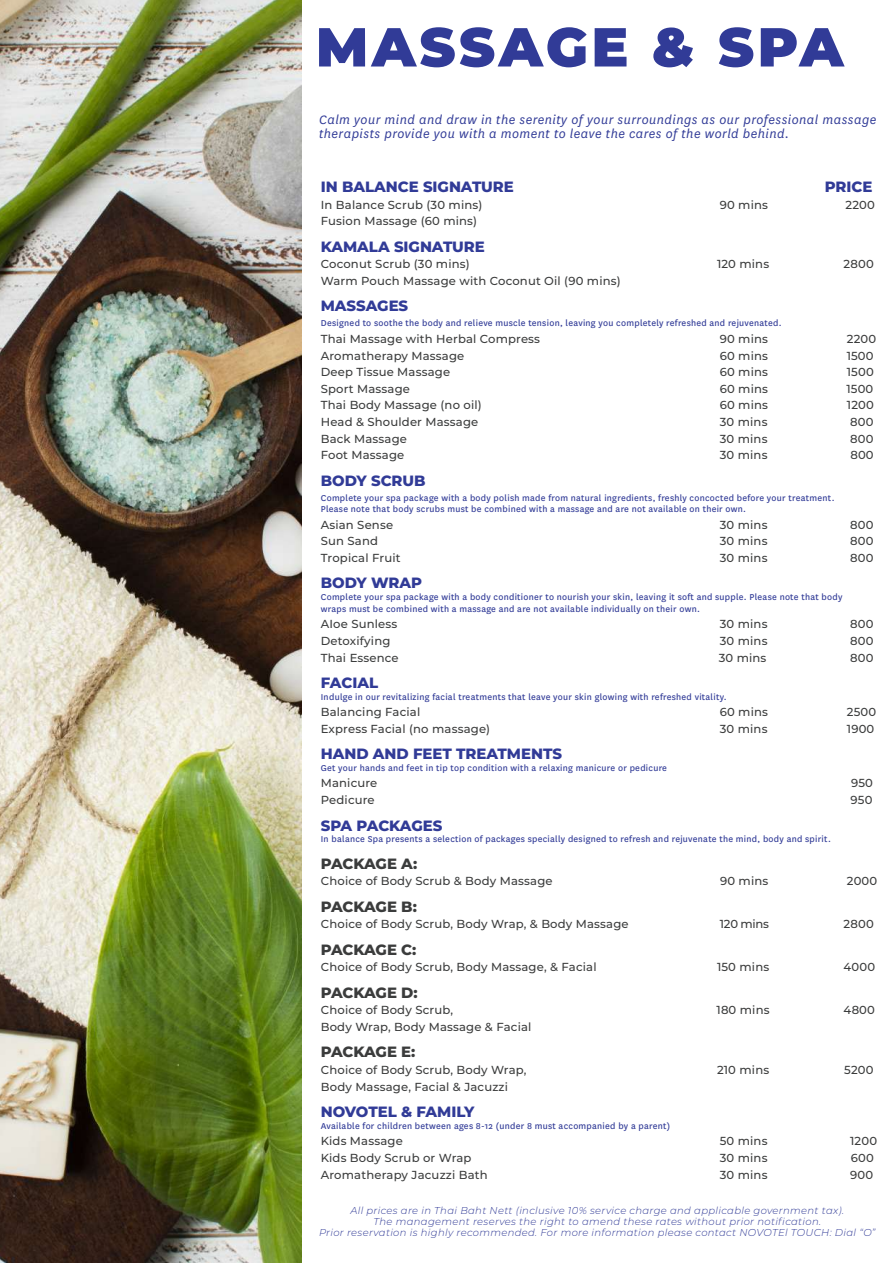
<style>
.page{position:relative;width:893px;height:1263px;background:#fff}
.page>*{position:absolute;margin:0;border:0;box-sizing:border-box;transform-origin:0 0}
.t1{font:900 54.75px "Montserrat";letter-spacing:.065em;color:#313b97}
.t2{font:800 14.85px "Montserrat";letter-spacing:-.005em;color:#313b97}
.t3{font:800 14.85px "Montserrat";letter-spacing:-.015em;color:#3b3c3c}
.t4{font:italic 14.25px/14.2px "National";letter-spacing:.035em;color:#313b97}
.t5{font:500 11.55px "Montserrat";letter-spacing:.015em;color:#3b3c3c}
.t6{font:italic 300 10.05px/11.2px "Montserrat";letter-spacing:.035em;color:#313b97;text-align:center}
.t7{font:9.9px/11.7px "National";letter-spacing:.025em;color:#313b97}
</style>
<div class="page">
<img style="left:0;top:0;width:301px;height:1263px">
<h1 class="t1" style="left:316px;top:6px;width:529px">MASSAGE &amp; SPA</h1>
<p class="t4" style="left:319px;top:112px;width:559px">Calm your mind and draw in the serenity of your surroundings as our professional massage therapists provide you with a moment to leave the cares of the world behind.</p>
<p class="t2" style="left:321px;top:176px;width:195px">IN BALANCE SIGNATURE</p>
<p class="t2" style="left:825px;top:176px;width:49px">PRICE</p>
<p class="t5" style="left:321px;top:196px;width:163px">In Balance Scrub (30 mins)</p>
<p class="t5" style="left:720px;top:196px;width:50px">90 mins</p>
<p class="t5" style="left:845px;top:196px;width:31px">2200</p>
<p class="t5" style="left:321px;top:213px;width:158px">Fusion Massage (60 mins)</p>
<p class="t2" style="left:321px;top:236px;width:166px">KAMALA SIGNATURE</p>
<p class="t5" style="left:321px;top:256px;width:150px">Coconut Scrub (30 mins)</p>
<p class="t5" style="left:717px;top:256px;width:54px">120 mins</p>
<p class="t5" style="left:844px;top:256px;width:32px">2800</p>
<p class="t5" style="left:321px;top:273px;width:301px">Warm Pouch Massage with Coconut Oil (90 mins)</p>
<p class="t2" style="left:321px;top:295px;width:89px">MASSAGES</p>
<p class="t7" style="left:321px;top:317px;width:462px">Designed to soothe the body and relieve muscle tension, leaving you completely refreshed and rejuvenated.</p>
<p class="t5" style="left:321px;top:331px;width:221px">Thai Massage with Herbal Compress</p>
<p class="t5" style="left:720px;top:331px;width:50px">90 mins</p>
<p class="t5" style="left:847px;top:331px;width:31px">2200</p>
<p class="t5" style="left:321px;top:347px;width:145px">Aromatherapy Massage</p>
<p class="t5" style="left:720px;top:347px;width:50px">60 mins</p>
<p class="t5" style="left:847px;top:347px;width:28px">1500</p>
<p class="t5" style="left:321px;top:364px;width:131px">Deep Tissue Massage</p>
<p class="t5" style="left:720px;top:364px;width:50px">60 mins</p>
<p class="t5" style="left:847px;top:364px;width:28px">1500</p>
<p class="t5" style="left:321px;top:381px;width:91px">Sport Massage</p>
<p class="t5" style="left:720px;top:381px;width:50px">60 mins</p>
<p class="t5" style="left:846px;top:381px;width:28px">1500</p>
<p class="t5" style="left:321px;top:397px;width:162px">Thai Body Massage (no oil)</p>
<p class="t5" style="left:720px;top:397px;width:50px">60 mins</p>
<p class="t5" style="left:847px;top:397px;width:28px">1200</p>
<p class="t5" style="left:321px;top:414px;width:159px">Head &amp; Shoulder Massage</p>
<p class="t5" style="left:720px;top:414px;width:49px">30 mins</p>
<p class="t5" style="left:850px;top:414px;width:25px">800</p>
<p class="t5" style="left:321px;top:430px;width:88px">Back Massage</p>
<p class="t5" style="left:720px;top:430px;width:49px">30 mins</p>
<p class="t5" style="left:850px;top:430px;width:25px">800</p>
<p class="t5" style="left:321px;top:447px;width:85px">Foot Massage</p>
<p class="t5" style="left:720px;top:447px;width:49px">30 mins</p>
<p class="t5" style="left:850px;top:447px;width:25px">800</p>
<p class="t2" style="left:321px;top:469px;width:106px">BODY SCRUB</p>
<p class="t7" style="left:321px;top:491px;width:515px">Complete your spa package with a body polish made from natural ingredients, freshly concocted before your treatment.<br>Please note that body scrubs must be combined with a massage and are not available on their own.</p>
<p class="t5" style="left:321px;top:517px;width:74px">Asian Sense</p>
<p class="t5" style="left:720px;top:517px;width:49px">30 mins</p>
<p class="t5" style="left:850px;top:517px;width:25px">800</p>
<p class="t5" style="left:321px;top:533px;width:59px">Sun Sand</p>
<p class="t5" style="left:720px;top:533px;width:49px">30 mins</p>
<p class="t5" style="left:850px;top:533px;width:25px">800</p>
<p class="t5" style="left:321px;top:550px;width:81px">Tropical Fruit</p>
<p class="t5" style="left:720px;top:550px;width:49px">30 mins</p>
<p class="t5" style="left:850px;top:550px;width:25px">800</p>
<p class="t2" style="left:321px;top:572px;width:103px">BODY WRAP</p>
<p class="t7" style="left:321px;top:591px;width:523px">Complete your spa package with a body conditioner to nourish your skin, leaving it soft and supple. Please note that body wraps must be combined with a massage and are not available individually on their own.</p>
<p class="t5" style="left:321px;top:616px;width:78px">AIoe Sunless</p>
<p class="t5" style="left:720px;top:616px;width:49px">30 mins</p>
<p class="t5" style="left:850px;top:616px;width:25px">800</p>
<p class="t5" style="left:321px;top:633px;width:71px">Detoxifying</p>
<p class="t5" style="left:720px;top:633px;width:49px">30 mins</p>
<p class="t5" style="left:850px;top:633px;width:25px">800</p>
<p class="t5" style="left:321px;top:649px;width:79px">Thai Essence</p>
<p class="t5" style="left:719px;top:649px;width:49px">30 mins</p>
<p class="t5" style="left:850px;top:649px;width:25px">800</p>
<p class="t2" style="left:321px;top:672px;width:59px">FACIAL</p>
<p class="t7" style="left:321px;top:690px;width:407px">Indulge in our revitalizing facial treatments that leave your skin glowing with refreshed vitality.</p>
<p class="t5" style="left:321px;top:704px;width:101px">Balancing Facial</p>
<p class="t5" style="left:720px;top:704px;width:50px">60 mins</p>
<p class="t5" style="left:847px;top:704px;width:31px">2500</p>
<p class="t5" style="left:321px;top:721px;width:171px">Express Facial (no massage)</p>
<p class="t5" style="left:720px;top:721px;width:49px">30 mins</p>
<p class="t5" style="left:847px;top:721px;width:29px">1900</p>
<p class="t2" style="left:321px;top:743px;width:243px">HAND AND FEET TREATMENTS</p>
<p class="t7" style="left:321px;top:761px;width:348px">Get your hands and feet in tip top condition with a relaxing manicure or pedicure</p>
<p class="t5" style="left:321px;top:775px;width:58px">Manicure</p>
<p class="t5" style="left:851px;top:775px;width:23px">950</p>
<p class="t5" style="left:321px;top:792px;width:55px">Pedicure</p>
<p class="t5" style="left:851px;top:792px;width:23px">950</p>
<p class="t2" style="left:321px;top:814px;width:123px">SPA PACKAGES</p>
<p class="t7" style="left:321px;top:833px;width:512px">In balance Spa presents a selection of packages specially designed to refresh and rejuvenate the mind, body and spirit.</p>
<p class="t3" style="left:321px;top:852px;width:98px">PACKAGE A:</p>
<p class="t5" style="left:321px;top:873px;width:233px">Choice of Body Scrub &amp; Body Massage</p>
<p class="t5" style="left:720px;top:873px;width:50px">90 mins</p>
<p class="t5" style="left:847px;top:873px;width:32px">2000</p>
<p class="t3" style="left:321px;top:895px;width:98px">PACKAGE B:</p>
<p class="t5" style="left:321px;top:916px;width:309px">Choice of Body Scrub, Body Wrap, &amp; Body Massage</p>
<p class="t5" style="left:720px;top:916px;width:51px">120 mins</p>
<p class="t5" style="left:844px;top:916px;width:32px">2800</p>
<p class="t3" style="left:321px;top:938px;width:97px">PACKAGE C:</p>
<p class="t5" style="left:321px;top:959px;width:277px">Choice of Body Scrub, Body Massage, &amp; Facial</p>
<p class="t5" style="left:717px;top:959px;width:54px">150 mins</p>
<p class="t5" style="left:844px;top:959px;width:33px">4000</p>
<p class="t3" style="left:321px;top:982px;width:98px">PACKAGE D:</p>
<p class="t5" style="left:321px;top:1002px;width:134px">Choice of Body Scrub,</p>
<p class="t5" style="left:716px;top:1002px;width:55px">180 mins</p>
<p class="t5" style="left:844px;top:1002px;width:33px">4800</p>
<p class="t5" style="left:321px;top:1019px;width:212px">Body Wrap, Body Massage &amp; Facial</p>
<p class="t3" style="left:321px;top:1041px;width:96px">PACKAGE E:</p>
<p class="t5" style="left:321px;top:1062px;width:207px">Choice of Body Scrub, Body Wrap,</p>
<p class="t5" style="left:717px;top:1062px;width:54px">210 mins</p>
<p class="t5" style="left:844px;top:1062px;width:31px">5200</p>
<p class="t5" style="left:321px;top:1078px;width:189px">Body Massage, Facial &amp; Jacuzzi</p>
<p class="t2" style="left:321px;top:1101px;width:155px">NOVOTEL &amp; FAMILY</p>
<p class="t7" style="left:321px;top:1119px;width:351px">Available for children between ages 8-12 (under 8 must accompanied by a parent)</p>
<p class="t5" style="left:321px;top:1133px;width:83px">Kids Massage</p>
<p class="t5" style="left:720px;top:1133px;width:49px">50 mins</p>
<p class="t5" style="left:850px;top:1133px;width:28px">1200</p>
<p class="t5" style="left:321px;top:1150px;width:152px">Kids Body Scrub or Wrap</p>
<p class="t5" style="left:720px;top:1150px;width:49px">30 mins</p>
<p class="t5" style="left:851px;top:1150px;width:25px">600</p>
<p class="t5" style="left:321px;top:1166px;width:168px">Aromatherapy Jacuzzi Bath</p>
<p class="t5" style="left:720px;top:1166px;width:49px">30 mins</p>
<p class="t5" style="left:850px;top:1166px;width:25px">900</p>
<p class="t6" style="left:319px;top:1204px;width:558px">All prices are in Thai Baht Nett (inclusive 10% service charge and applicable government tax).<br>The management reserves the right to amend these rates without prior notification.<br>Prior reservation is highly recommended. For more information please contact NOVOTEl TOUCH: Dial “O”</p>
</div>
